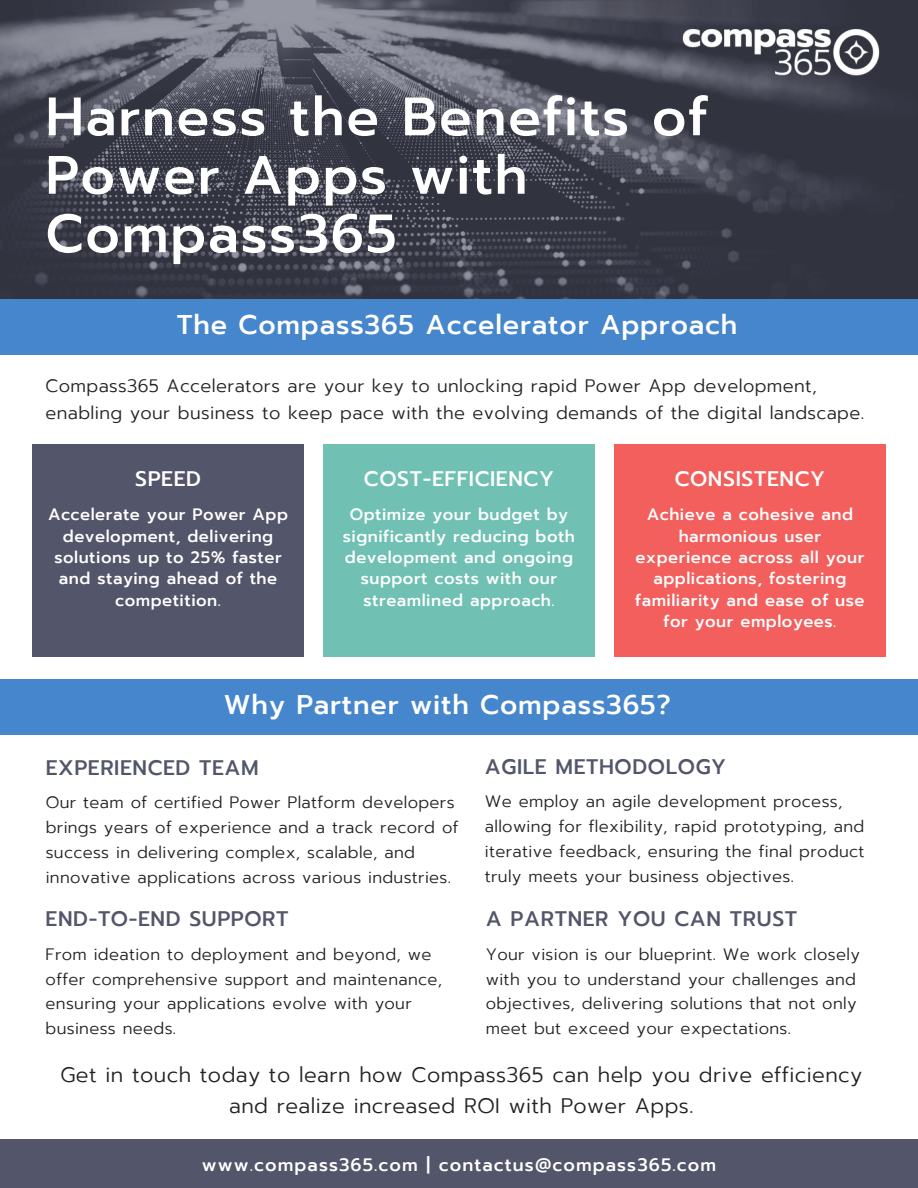
<style>
.page{position:relative;width:918px;height:1188px;background:#fff}
.page>*{position:absolute;margin:0;border:0;box-sizing:border-box;transform-origin:0 0}
.t1{font:500 54px/58.5px "Prompt";letter-spacing:.03em;color:#fff}
.t2{font:500 27px "Prompt";letter-spacing:.03em;color:#fff}
.t3{font:300 21px/31.5px "Prompt";letter-spacing:.02em;color:#222;text-align:center}
.t4{font:500 21px "Prompt";letter-spacing:.03em;color:#53556a}
.t5{font:500 21px "Prompt";letter-spacing:.03em;color:#fff}
.t6{font:300 18px/27px "Prompt";letter-spacing:.02em;color:#222}
.t7{font:500 18px "Prompt";letter-spacing:.06em;color:#fff}
.t8{font:300 16.5px/24.8px "Prompt";letter-spacing:.02em;color:#222}
.t9{font:500 16.5px/21.3px "Prompt";letter-spacing:.03em;color:#fff;text-align:center}
</style>
<div class="page">
<div style="left:0;top:1140px;width:918px;height:48px;background:#53556a"></div>
<svg style="left:0;top:0;width:918px;height:299px;background:#464754"></svg>
<img style="left:667px;top:14px;width:227px;height:74px">
<div style="left:0;top:299px;width:918px;height:56px;background:#4686cc"></div>
<div style="left:0;top:679px;width:918px;height:55px;background:#4686cc"></div>
<div style="left:33px;top:444px;width:271px;height:213px;background:#53556a"></div>
<div style="left:324px;top:444px;width:270px;height:213px;background:#70c1b3"></div>
<div style="left:614px;top:444px;width:271px;height:213px;background:#f25f5c"></div>
<h3 class="t1" style="left:46px;top:88px;width:664px">Harness the Benefits of<br>Power Apps with<br>Compass365</h3>
<h2 class="t2" style="left:177px;top:305px;width:562px">The Compass365 Accelerator Approach</h2>
<h5 class="t6" style="left:46px;top:373px;width:820px">Compass365 Accelerators are your key to unlocking rapid Power App development, enabling your business to keep pace with the evolving demands of the digital landscape.</h5>
<h3 class="t5" style="left:135px;top:463px;width:67px">SPEED</h3>
<h5 class="t9" style="left:48px;top:504px;width:242px">Accelerate your Power App development, delivering solutions up to 25% faster and staying ahead of the competition.</h5>
<h3 class="t5" style="left:364px;top:463px;width:192px">COST-EFFICIENCY</h3>
<h5 class="t9" style="left:343px;top:504px;width:234px">Optimize your budget by significantly reducing both development and ongoing support costs with our streamlined approach.</h5>
<h2 class="t5" style="left:675px;top:463px;width:152px">CONSISTENCY</h2>
<h3 class="t9" style="left:635px;top:504px;width:231px">Achieve a cohesive and harmonious user experience across all your applications, fostering familiarity and ease of use for your employees.</h3>
<p class="t2" style="left:224px;top:684px;width:448px">Why Partner with Compass365?</p>
<p class="t4" style="left:46px;top:752px;width:215px">EXPERIENCED TEAM</p>
<h3 class="t8" style="left:46px;top:790px;width:414px">Our team of certified Power Platform developers brings years of experience and a track record of success in delivering complex, scalable, and innovative applications across various industries.</h3>
<p class="t4" style="left:485px;top:751px;width:243px">AGILE METHODOLOGY</p>
<h3 class="t8" style="left:485px;top:789px;width:381px">We employ an agile development process, allowing for flexibility, rapid prototyping, and iterative feedback, ensuring the final product truly meets your business objectives.</h3>
<p class="t4" style="left:46px;top:904px;width:244px">END-TO-END SUPPORT</p>
<h3 class="t8" style="left:46px;top:942px;width:398px">From ideation to deployment and beyond, we offer comprehensive support and maintenance, ensuring your applications evolve with your business needs.</h3>
<p class="t4" style="left:486px;top:904px;width:313px">A PARTNER YOU CAN TRUST</p>
<p class="t8" style="left:486px;top:942px;width:376px">Your vision is our blueprint. We work closely with you to understand your challenges and objectives, delivering solutions that not only meet but exceed your expectations.</p>
<h5 class="t3" style="left:60px;top:1059px;width:803px">Get in touch today to learn how Compass365 can help you drive efficiency and realize increased ROI with Power Apps.</h5>
<p class="t7" style="left:202px;top:1152px;width:516px">www.compass365.com | contactus@compass365.com</p>
</div>
